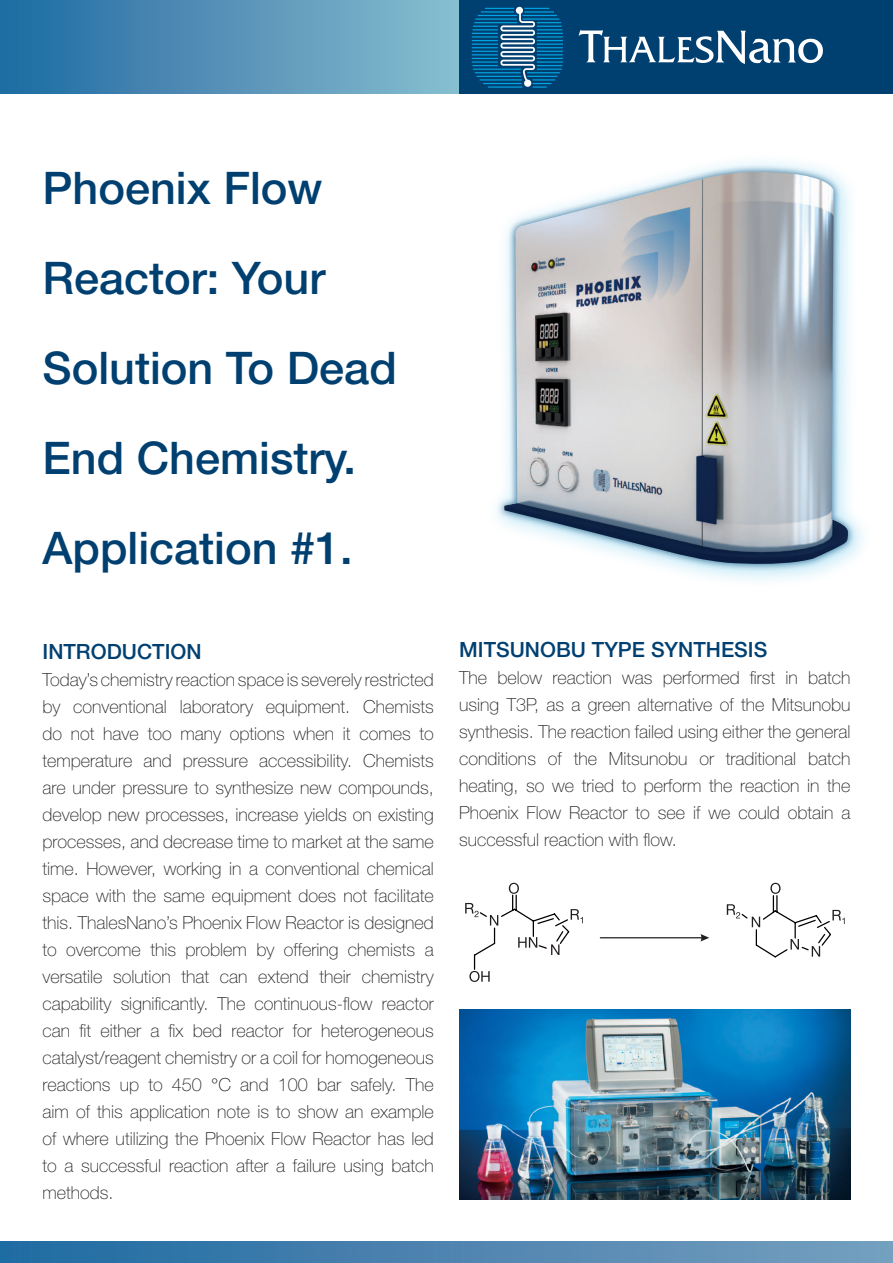
<style>
.page{position:relative;width:893px;height:1263px;background:#fff}
.page>*{position:absolute;margin:0;border:0;box-sizing:border-box;transform-origin:0 0}
.t1{font:500 45px/90px "Helvetica Neue LT Std";color:#004071}
.t2{font:500 21px "Helvetica Neue LT Std";color:#004071}
.t3{font:100 18px/27px "Helvetica Neue LT Std";color:#231f20;text-align:justify}
</style>
<div class="page">
<img style="left:0;top:0;width:459px;height:94px">
<img style="left:0;top:1242px;width:893px;height:21px">
<div style="left:459px;top:0;width:434px;height:94px;background:#004071"></div>
<svg style="left:579px;top:30px;width:244px;height:34px"></svg>
<svg style="left:472px;top:7px;width:91px;height:81px"></svg>
<div style="left:496px;top:164px;width:359px;height:407px;background:#004071;opacity:.75"></div>
<img style="left:504px;top:172px;width:344px;height:392px">
<hr style="left:600px;top:937px;width:105px;height:1px;background:#231f20">
<svg style="left:700px;top:934px;width:9px;height:7px"></svg>
<svg style="left:727px;top:883px;width:118px;height:75px"></svg>
<svg style="left:465px;top:883px;width:118px;height:99px"></svg>
<img style="left:459px;top:1010px;width:391px;height:189px">
<h1 class="t1" style="left:43px;top:142px;width:356px">Phoenix Flow<br>Reactor: Your<br>Solution To Dead<br>End Chemistry.<br>Application #1.</h1>
<p class="t2" style="left:43px;top:639px;width:161px">INTRODUCTION</p>
<p class="t3" style="left:43px;top:666px;width:393px">Today’s chemistry reaction space is severely restricted by conventional laboratory equipment. Chemists do not have too many options when it comes to temperature and pressure accessibility. Chemists are under pressure to synthesize new compounds, develop new processes, increase yields on existing processes, and decrease time to market at the same time. However, working in a conventional chemical space with the same equipment does not facilitate this. ThalesNano’s Phoenix Flow Reactor is designed to overcome this problem by offering chemists a versatile solution that can extend their chemistry capability significantly. The continuous-flow reactor can fit either a fix bed reactor for heterogeneous catalyst/reagent chemistry or a coil for homogeneous reactions up to 450 °C and 100 bar safely. The aim of this application note is to show an example of where utilizing the Phoenix Flow Reactor has led to a successful reaction after a failure using batch methods.</p>
<p class="t2" style="left:459px;top:637px;width:33px">Mitsuno</p>
<p class="t2" style="left:556px;top:637px;width:63px">bu Type</p>
<p class="t2" style="left:651px;top:637px;width:29px">Synt</p>
<p class="t2" style="left:706px;top:637px;width:28px">hesis</p>
<p class="t3" style="left:459px;top:664px;width:393px">The below reaction was performed first in batch using T3P, as a green alternative of the Mitsunobu synthesis. The reaction failed using either the general conditions of the Mitsunobu or traditional batch heating, so we tried to perform the reaction in the Phoenix Flow Reactor to see if we could obtain a successful reaction with flow.</p>
</div>
